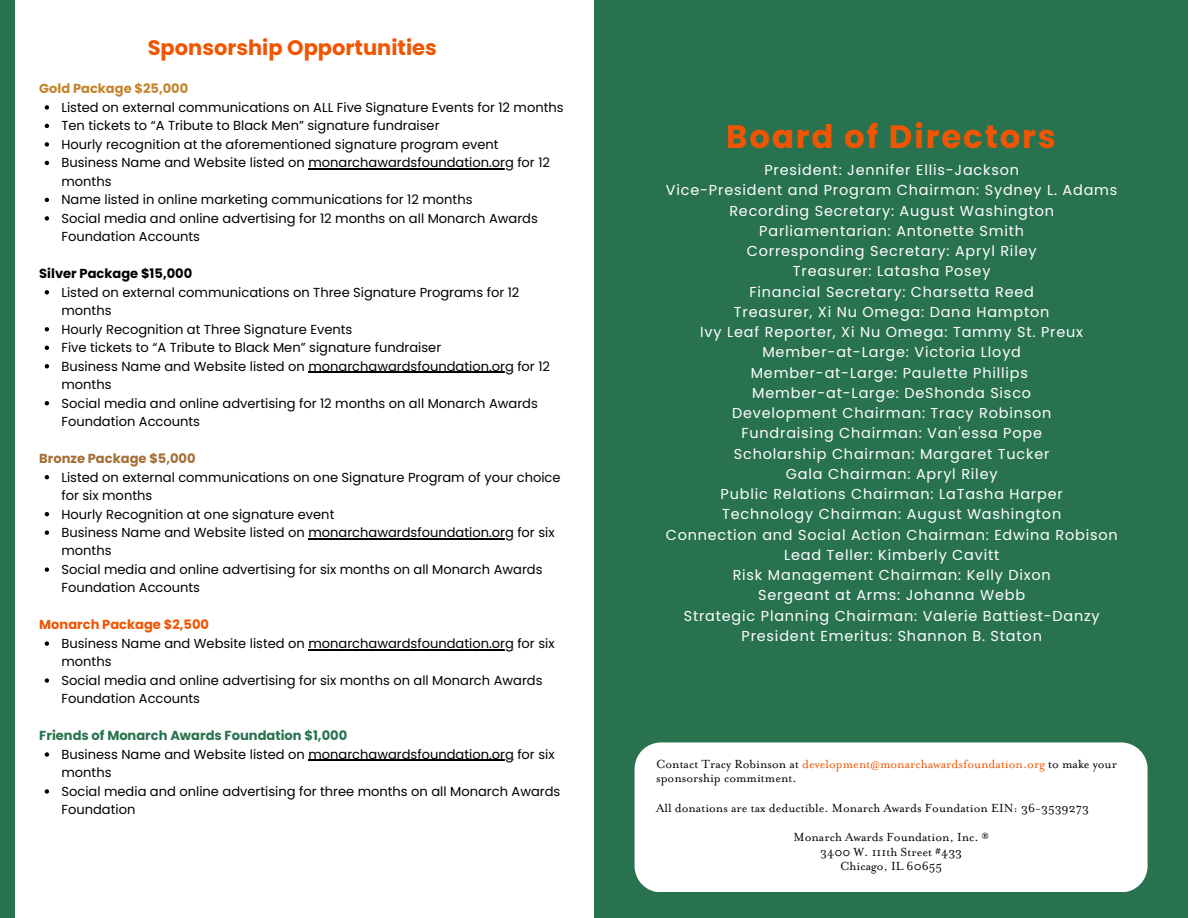
<style>
.page{position:relative;width:1188px;height:918px;background:#28724f}
.page>*{position:absolute;margin:0;border:0;box-sizing:border-box;transform-origin:0 0}
.t1{font:700 32.4px "Poppins";letter-spacing:.055em;color:#f05502}
.t2{font:700 21px "Poppins";color:#f05502}
.t3{font:14.4px "Poppins";letter-spacing:.055em;color:#fff}
.t4{font:13.5px/14.7px "Mrs Eaves OT";color:#000}
.t5{font:13.05px/18.5px "Poppins";color:#000}
.t6{font:700 13.05px "Poppins";color:#28724f}
.t7{font:700 13.05px "Poppins";color:#000}
.t8{font:700 13.05px "Poppins";color:#f05502}
.t9{font:700 13.05px "Poppins";color:#a46e34}
.t10{font:700 13.05px "Poppins";color:#c4842d}
.s1{color:#f05502}
</style>
<div class="page">
<div style="left:16px;top:0;width:578px;height:918px;background:#fff"></div>
<div style="left:635px;top:742px;width:513px;height:150px;background:#fff;border-radius:26px"></div>
<svg style="left:45px;top:105px;width:4px;height:5px"></svg>
<svg style="left:45px;top:124px;width:4px;height:4px"></svg>
<svg style="left:45px;top:142px;width:4px;height:5px"></svg>
<svg style="left:45px;top:161px;width:4px;height:4px"></svg>
<hr style="left:308px;top:168px;width:206px;height:1px;background:#000">
<svg style="left:45px;top:198px;width:4px;height:4px"></svg>
<svg style="left:45px;top:216px;width:4px;height:5px"></svg>
<svg style="left:45px;top:290px;width:4px;height:4px"></svg>
<svg style="left:45px;top:327px;width:4px;height:4px"></svg>
<svg style="left:45px;top:346px;width:4px;height:4px"></svg>
<svg style="left:45px;top:364px;width:4px;height:4px"></svg>
<hr style="left:308px;top:372px;width:206px;height:1px;background:#000">
<svg style="left:45px;top:401px;width:4px;height:4px"></svg>
<svg style="left:45px;top:475px;width:4px;height:4px"></svg>
<svg style="left:45px;top:512px;width:4px;height:4px"></svg>
<svg style="left:45px;top:530px;width:4px;height:5px"></svg>
<hr style="left:308px;top:538px;width:206px;height:1px;background:#000">
<svg style="left:45px;top:567px;width:4px;height:5px"></svg>
<svg style="left:45px;top:641px;width:4px;height:5px"></svg>
<hr style="left:308px;top:649px;width:206px;height:1px;background:#000">
<svg style="left:45px;top:678px;width:4px;height:5px"></svg>
<svg style="left:45px;top:752px;width:4px;height:5px"></svg>
<hr style="left:308px;top:760px;width:206px;height:1px;background:#000">
<svg style="left:45px;top:789px;width:4px;height:5px"></svg>
<h2 class="t2" style="left:148px;top:33px;width:291px">Sponsorship Opportunities</h2>
<p class="t10" style="left:39px;top:80px;width:151px">Gold Package $25,000</p>
<p class="t5" style="left:61px;top:98px;width:504px">Listed on external communications on ALL Five Signature Events for 12 months</p>
<p class="t5" style="left:61px;top:116px;width:380px">Ten tickets to “A Tribute to Black Men” signature fundraiser</p>
<p class="t5" style="left:61px;top:135px;width:439px">Hourly recognition at the aforementioned signature program event</p>
<p class="t5" style="left:61px;top:153px;width:490px">Business Name and Website listed on monarchawardsfoundation.org for 12</p>
<p class="t5" style="left:61px;top:172px;width:413px">months<br>Name listed in online marketing communications for 12 months</p>
<p class="t5" style="left:61px;top:209px;width:478px">Social media and online advertising for 12 months on all Monarch Awards<br>Foundation Accounts</p>
<p class="t7" style="left:39px;top:264px;width:155px">Silver Package $15,000</p>
<p class="t5" style="left:61px;top:283px;width:459px">Listed on external communications on Three Signature Programs for 12 months</p>
<p class="t5" style="left:61px;top:320px;width:292px">Hourly Recognition at Three Signature Events</p>
<p class="t5" style="left:61px;top:338px;width:381px">Five tickets to “A Tribute to Black Men” signature fundraiser</p>
<p class="t5" style="left:61px;top:357px;width:490px">Business Name and Website listed on monarchawardsfoundation.org for 12</p>
<p class="t5" style="left:61px;top:375px;width:478px">months<br>Social media and online advertising for 12 months on all Monarch Awards</p>
<p class="t5" style="left:61px;top:412px;width:140px">Foundation Accounts</p>
<p class="t9" style="left:39px;top:449px;width:158px">Bronze Package $5,000</p>
<p class="t5" style="left:61px;top:468px;width:501px">Listed on external communications on one Signature Program of your choice for six months</p>
<p class="t5" style="left:61px;top:505px;width:274px">Hourly Recognition at one signature event</p>
<p class="t5" style="left:61px;top:523px;width:495px">Business Name and Website listed on monarchawardsfoundation.org for six</p>
<p class="t5" style="left:61px;top:542px;width:483px">months<br>Social media and online advertising for six months on all Monarch Awards</p>
<p class="t5" style="left:61px;top:579px;width:140px">Foundation Accounts</p>
<p class="t8" style="left:39px;top:616px;width:171px">Monarch Package $2,500</p>
<p class="t5" style="left:61px;top:634px;width:495px">Business Name and Website listed on monarchawardsfoundation.org for six</p>
<p class="t5" style="left:61px;top:653px;width:483px">months<br>Social media and online advertising for six months on all Monarch Awards</p>
<p class="t5" style="left:61px;top:690px;width:140px">Foundation Accounts</p>
<p class="t6" style="left:39px;top:727px;width:309px">Friends of Monarch Awards Foundation $1,000</p>
<p class="t5" style="left:61px;top:745px;width:495px">Business Name and Website listed on monarchawardsfoundation.org for six</p>
<p class="t5" style="left:61px;top:764px;width:500px">months<br>Social media and online advertising for three months on all Monarch Awards</p>
<p class="t5" style="left:61px;top:801px;width:75px">Foundation</p>
<h1 class="t1" style="left:726px;top:114px;width:331px">Board of Directors</h1>
<p class="t3" style="left:764px;top:160px;width:256px">President: Jennifer Ellis-Jackson</p>
<p class="t3" style="left:666px;top:180px;width:453px">Vice-President and Program Chairman: Sydney L. Adams</p>
<p class="t3" style="left:729px;top:201px;width:326px">Recording Secretary: August Washington</p>
<p class="t3" style="left:759px;top:221px;width:266px">Parliamentarian: Antonette Smith</p>
<p class="t3" style="left:747px;top:241px;width:291px">Corresponding Secretary: Apryl Riley</p>
<p class="t3" style="left:793px;top:261px;width:199px">Treasurer: Latasha Posey</p>
<p class="t3" style="left:749px;top:282px;width:286px">Financial Secretary: Charsetta Reed</p>
<p class="t3" style="left:734px;top:302px;width:317px">Treasurer, Xi Nu Omega: Dana Hampton</p>
<p class="t3" style="left:700px;top:322px;width:384px">Ivy Leaf Reporter, Xi Nu Omega: Tammy St. Preux</p>
<p class="t3" style="left:762px;top:342px;width:260px">Member-at-Large: Victoria Lloyd</p>
<p class="t3" style="left:751px;top:363px;width:279px">Member-at-Large: Paulette Phillips</p>
<p class="t3" style="left:752px;top:383px;width:280px">Member-at-Large: DeShonda Sisco</p>
<p class="t3" style="left:732px;top:403px;width:321px">Development Chairman: Tracy Robinson</p>
<p class="t3" style="left:741px;top:423px;width:302px">Fundraising Chairman: Van'essa Pope</p>
<p class="t3" style="left:734px;top:444px;width:317px">Scholarship Chairman: Margaret Tucker</p>
<p class="t3" style="left:786px;top:464px;width:213px">Gala Chairman: Apryl Riley</p>
<p class="t3" style="left:721px;top:484px;width:344px">Public Relations Chairman: LaTasha Harper</p>
<p class="t3" style="left:722px;top:504px;width:341px">Technology Chairman: August Washington</p>
<p class="t3" style="left:666px;top:525px;width:453px">Connection and Social Action Chairman: Edwina Robison</p>
<p class="t3" style="left:784px;top:545px;width:217px">Lead Teller: Kimberly Cavitt</p>
<p class="t3" style="left:733px;top:565px;width:320px">Risk Management Chairman: Kelly Dixon</p>
<p class="t3" style="left:758px;top:585px;width:268px">Sergeant at Arms: Johanna Webb</p>
<p class="t3" style="left:684px;top:606px;width:418px">Strategic Planning Chairman: Valerie Battiest-Danzy</p>
<p class="t3" style="left:742px;top:626px;width:302px">President Emeritus: Shannon B. Staton</p>
<p class="t4" style="left:656px;top:758px;width:462px">Contact Tracy Robinson at <span class="s1">development@monarchawardsfoundation.org</span> to make your sponsorship commitment.</p>
<p class="t4" style="left:656px;top:801px;width:434px">All donations are tax deductible. Monarch Awards Foundation EIN: 36-3539273</p>
<p class="t4" style="left:794px;top:831px;width:197px">Monarch Awards Foundation, Inc. ®</p>
<p class="t4" style="left:820px;top:845px;width:143px">3400 W. 111th Street #433</p>
<p class="t4" style="left:840px;top:860px;width:103px">Chicago, IL 60655</p>
</div>
